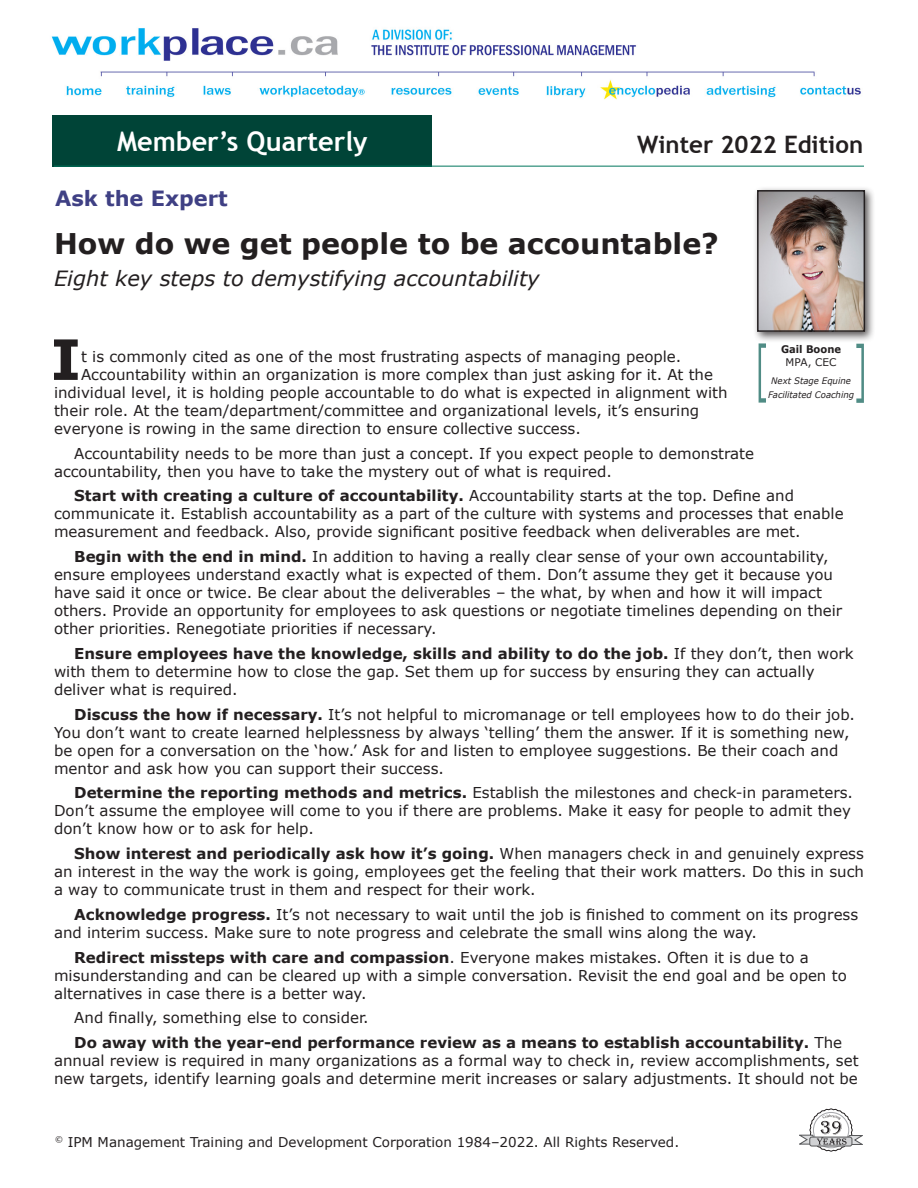
<style>
.page{position:relative;width:918px;height:1188px;background:#fff}
.page>*{position:absolute;margin:0;border:0;box-sizing:border-box;transform-origin:0 0}
.DropCap{font:700 55.65px "Verdana";color:#231f20}
.Head1{font:700 28.5px "Verdana";color:#231f20}
.t1{font:700 27px "Trebuchet MS";color:#fff}
.t2{font:700 24px "Trebuchet MS";color:#231f20}
.HEAD2{font:italic 21px "Verdana";color:#231f20}
.t3{font:700 21px "Verdana";color:#3f4084}
.Body_Text{font:15px/18px "Verdana";color:#231f20}
.DropCap-2{font:15px "Verdana";color:#231f20}
.t4{font:13.5px "Verdana";color:#231f20}
.caption_name{font:700 10.5px/13.5px "Verdana";color:#231f20;text-align:center;scale:.95 1}
.caption_name-2{font:italic 9px/13.5px "Verdana";color:#231f20;text-align:center;scale:.95 1}
.s1{font-weight:400}
.s2{font-weight:700}
</style>
<div class="page">
<img style="left:51px;top:28px;width:810px;height:72px">
<div style="left:53px;top:115px;width:379px;height:51px;background:#004437"></div>
<hr style="left:54px;top:166px;width:810px;height:1px;background:#00765d">
<svg style="left:799px;top:1109px;width:64px;height:42px"></svg>
<div style="left:752px;top:185px;width:124px;height:158px;background:#231f20;opacity:.75"></div>
<img style="left:760px;top:193px;width:102px;height:136px">
<div style="left:757px;top:190px;width:108px;height:142px;border:2px solid #231f20"></div>
<svg style="left:856px;top:344px;width:8px;height:59px"></svg>
<svg style="left:759px;top:343px;width:7px;height:60px"></svg>
<h3 class="t1" style="left:117px;top:124px;width:252px">Member’s Quarterly</h3>
<h3 class="t2" style="left:637px;top:129px;width:227px">Winter 2022 Edition</h3>
<p class="t3" style="left:55px;top:185px;width:174px">Ask the Expert</p>
<p class="Head1" style="left:54px;top:226px;width:666px">How do we get people to be accountable?</p>
<p class="HEAD2" style="left:54px;top:265px;width:487px">Eight key steps to demystifying accountability</p>
<p class="DropCap" style="left:51px;top:324px;width:32px">I</p>
<p class="DropCap-2" style="left:81px;top:347px;width:602px">t is commonly cited as one of the most frustrating aspects of managing people.</p>
<p class="caption_name" style="left:781px;top:342px;width:65px">Gail Boone<br><span class="s1">MPA, CEC</span></p>
<p class="caption_name-2" style="left:768px;top:374px;width:92px">Next Stage Equine<br>Facilitated Coaching</p>
<p class="DropCap-2" style="left:81px;top:365px;width:634px">Accountability within an organization is more complex than just asking for it. At the</p>
<p class="DropCap-2" style="left:54px;top:383px;width:675px">individual level, it is holding people accountable to do what is expected in alignment with</p>
<p class="DropCap-2" style="left:54px;top:401px;width:647px">their role. At the team/department/committee and organizational levels, it’s ensuring</p>
<p class="DropCap-2" style="left:54px;top:419px;width:528px">everyone is rowing in the same direction to ensure collective success.</p>
<p class="Body_Text" style="left:54px;top:444px;width:702px;text-indent:20px">Accountability needs to be more than just a concept. If you expect people to demonstrate accountability, then you have to take the mystery out of what is required.</p>
<p class="Body_Text" style="left:54px;top:486px;width:791px;text-indent:20px"><span class="s2">Start with creating a culture of accountability.</span> Accountability starts at the top. Define and communicate it. Establish accountability as a part of the culture with systems and processes that enable measurement and feedback. Also, provide significant positive feedback when deliverables are met.</p>
<p class="Body_Text" style="left:54px;top:547px;width:790px;text-indent:20px"><span class="s2">Begin with the end in mind.</span> In addition to having a really clear sense of your own accountability, ensure employees understand exactly what is expected of them. Don’t assume they get it because you have said it once or twice. Be clear about the deliverables – the what, by when and how it will impact others. Provide an opportunity for employees to ask questions or negotiate timelines depending on their other priorities. Renegotiate priorities if necessary.</p>
<p class="Body_Text" style="left:54px;top:644px;width:801px;text-indent:20px"><span class="s2">Ensure employees have the knowledge, skills and ability to do the job.</span> If they don’t, then work with them to determine how to close the gap. Set them up for success by ensuring they can actually deliver what is required.</p>
<p class="Body_Text" style="left:54px;top:705px;width:802px;text-indent:20px"><span class="s2">Discuss the how if necessary.</span> It’s not helpful to micromanage or tell employees how to do their job.<br>You don’t want to create learned helplessness by always ‘telling’ them the answer. If it is something new, be open for a conversation on the ‘how.’ Ask for and listen to employee suggestions. Be their coach and mentor and ask how you can support their success.</p>
<p class="Body_Text" style="left:54px;top:783px;width:801px;text-indent:20px"><span class="s2">Determine the reporting methods and metrics.</span> Establish the milestones and check-in parameters.<br>Don’t assume the employee will come to you if there are problems. Make it easy for people to admit they don’t know how or to ask for help.</p>
<p class="Body_Text" style="left:54px;top:844px;width:812px;text-align:justify;text-indent:20px"><span class="s2">Show interest and periodically ask how it’s going.</span> When managers check in and genuinely express an interest in the way the work is going, employees get the feeling that their work matters. Do this in such a way to communicate trust in them and respect for their work.</p>
<p class="Body_Text" style="left:54px;top:905px;width:806px;text-indent:20px"><span class="s2">Acknowledge progress.</span> It’s not necessary to wait until the job is finished to comment on its progress and interim success. Make sure to note progress and celebrate the small wins along the way.</p>
<p class="Body_Text" style="left:54px;top:948px;width:794px;text-indent:20px"><span class="s2">Redirect missteps with care and compassion</span>. Everyone makes mistakes. Often it is due to a misunderstanding and can be cleared up with a simple conversation. Revisit the end goal and be open to alternatives in case there is a better way.</p>
<p class="Body_Text" style="left:74px;top:1008px;width:296px">And finally, something else to consider.</p>
<p class="Body_Text" style="left:54px;top:1033px;width:806px;text-align:center"><span class="s2">Do away with the year-end performance review as a means to establish accountability.</span> The annual review is required in many organizations as a formal way to check in, review accomplishments, set new targets, identify learning goals and determine merit increases or salary adjustments. It should not be</p>
<p class="t4" style="left:55px;top:1133px;width:626px"><sup>©</sup> IPM Management Training and Development Corporation 1984–2022. All Rights Reserved.</p>
</div>
